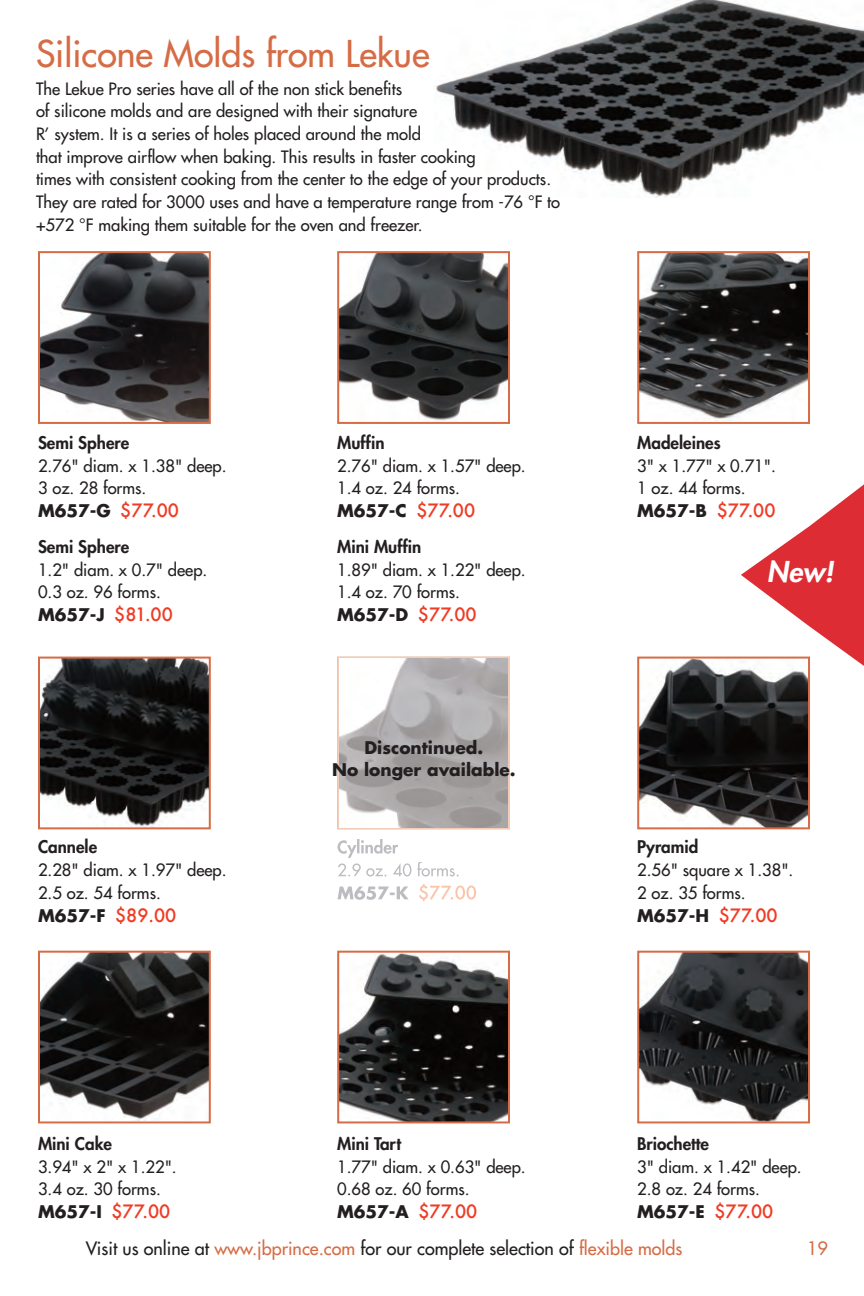
<style>
.page{position:relative;width:864px;height:1296px;background:#fff}
.page>*{position:absolute;margin:0;border:0;box-sizing:border-box;transform-origin:0 0}
.t1{font:36px "Futura";color:#d66c45}
.t2{font:italic 800 28px "Futura";color:#fff}
.t3{font:18px "Futura";color:#231f20}
.t4{font:18px "Futura";color:#d66c45}
.t5{font:700 17px/22.4px "Futura";color:#231f20;text-align:center}
.t6{font:800 17px/35.4px "Futura";color:#231f20}
.t7{font:16.6px/22.6px "Futura";color:#231f20}
.s1{font-weight:700}
.s2{font-weight:500;font-size:18px;color:#ef3c25}
.s3{color:#d66c45}
</style>
<div class="page">
<img style="left:436px;top:0;width:428px;height:197px">
<img style="left:41px;top:660px;width:167px;height:166px">
<div style="left:38px;top:657px;width:173px;height:172px;border:2px solid #d66c45"></div>
<img style="left:640px;top:254px;width:167px;height:166px">
<div style="left:637px;top:251px;width:173px;height:173px;border:2px solid #d66c45"></div>
<img style="left:41px;top:954px;width:167px;height:166px">
<div style="left:38px;top:951px;width:173px;height:172px;border:2px solid #d66c45"></div>
<img style="left:340px;top:954px;width:167px;height:166px">
<div style="left:337px;top:951px;width:173px;height:172px;border:2px solid #d66c45"></div>
<img style="left:640px;top:660px;width:167px;height:166px">
<div style="left:637px;top:657px;width:173px;height:172px;border:2px solid #d66c45"></div>
<img style="left:41px;top:254px;width:167px;height:167px">
<div style="left:38px;top:251px;width:173px;height:173px;border:2px solid #d66c45"></div>
<img style="left:640px;top:954px;width:167px;height:166px">
<div style="left:637px;top:951px;width:173px;height:172px;border:2px solid #d66c45"></div>
<img style="left:340px;top:254px;width:167px;height:167px">
<div style="left:337px;top:251px;width:173px;height:173px;border:2px solid #d66c45"></div>
<svg style="left:741px;top:484px;width:123px;height:193px"></svg>
<svg style="left:337px;top:656px;width:173px;height:246px"></svg>
<svg style="left:337px;top:657px;width:173px;height:172px"></svg>
<svg style="left:338px;top:839px;width:121px;height:38px"></svg>
<svg style="left:338px;top:886px;width:71px;height:14px"></svg>
<svg style="left:419px;top:884px;width:57px;height:17px"></svg>
<h1 class="t1" style="left:36px;top:36px;width:395px">Silicone Molds from Lekue</h1>
<p class="t7" style="left:36px;top:79px;width:526px">The Lekue Pro series have all of the non stick benefits<br>of silicone molds and are designed with their signature<br>R’ system. It is a series of holes placed around the mold<br>that improve airflow when baking. This results in faster cooking<br>times with consistent cooking from the center to the edge of your products.<br>They are rated for 3000 uses and have a temperature range from -76 °F to +572 °F making them suitable for the oven and freezer.</p>
<p class="t6" style="left:38px;top:426px;width:93px">Semi Sphere</p>
<p class="t7" style="left:38px;top:455px;width:190px">2.76" diam. x 1.38" deep.<br>3 oz. 28 forms.</p>
<p class="t6" style="left:38px;top:495px;width:143px"><span class="s1">M657-G</span> <span class="s2">$77.00<br></span>Semi Sphere</p>
<p class="t7" style="left:38px;top:559px;width:171px">1.2" diam. x 0.7" deep.<br>0.3 oz. 96 forms.</p>
<p class="t5" style="left:38px;top:605px;width:136px">M657-J <span class="s2">$81.00</span></p>
<p class="t6" style="left:38px;top:831px;width:61px">Cannele</p>
<p class="t7" style="left:38px;top:860px;width:190px">2.28" diam. x 1.97" deep.<br>2.5 oz. 54 forms.</p>
<p class="t5" style="left:38px;top:906px;width:140px">M657-F <span class="s2">$89.00</span></p>
<p class="t6" style="left:337px;top:426px;width:49px">Muffin</p>
<p class="t7" style="left:337px;top:455px;width:190px">2.76" diam. x 1.57" deep.<br>1.4 oz. 24 forms.</p>
<p class="t6" style="left:337px;top:495px;width:139px"><span class="s1">M657-C</span> <span class="s2">$77.00<br></span>Mini Muffin</p>
<p class="t7" style="left:337px;top:559px;width:190px">1.89" diam. x 1.22" deep.<br>1.4 oz. 70 forms.</p>
<p class="t5" style="left:337px;top:605px;width:141px">M657-D <span class="s2">$77.00</span></p>
<p class="t5" style="left:332px;top:738px;width:185px">Discontinued.<br>No longer available.</p>
<p class="t6" style="left:637px;top:426px;width:85px">Madeleines</p>
<p class="t7" style="left:637px;top:455px;width:140px">3" x 1.77" x 0.71".<br>1 oz. 44 forms.</p>
<p class="t5" style="left:637px;top:501px;width:140px">M657-B <span class="s2">$77.00</span></p>
<h2 class="t2" style="left:767px;top:559px;width:68px">New!</h2>
<p class="t6" style="left:637px;top:831px;width:63px">Pyramid</p>
<p class="t7" style="left:637px;top:860px;width:158px">2.56" square x 1.38".<br>2 oz. 35 forms.</p>
<p class="t5" style="left:637px;top:906px;width:142px">M657-H <span class="s2">$77.00</span></p>
<p class="t6" style="left:38px;top:1127px;width:76px">Mini Cake</p>
<p class="t7" style="left:38px;top:1156px;width:140px">3.94" x 2" x 1.22".<br>3.4 oz. 30 forms.</p>
<p class="t5" style="left:38px;top:1202px;width:134px">M657-I <span class="s2">$77.00</span></p>
<p class="t6" style="left:337px;top:1127px;width:66px">Mini Tart</p>
<p class="t7" style="left:337px;top:1156px;width:190px">1.77" diam. x 0.63" deep.<br>0.68 oz. 60 forms.</p>
<p class="t5" style="left:337px;top:1202px;width:142px">M657-A <span class="s2">$77.00</span></p>
<p class="t6" style="left:637px;top:1127px;width:73px">Briochette</p>
<p class="t7" style="left:637px;top:1156px;width:166px">3" diam. x 1.42" deep.<br>2.8 oz. 24 forms.</p>
<p class="t5" style="left:637px;top:1202px;width:138px">M657-E <span class="s2">$77.00</span></p>
<p class="t3" style="left:86px;top:1239px;width:598px">Visit us online at <span class="s3">www.jbprince.com</span> for our complete selection of <span class="s3">flexible molds</span></p>
<p class="t4" style="left:807px;top:1239px;width:22px">19</p>
</div>
